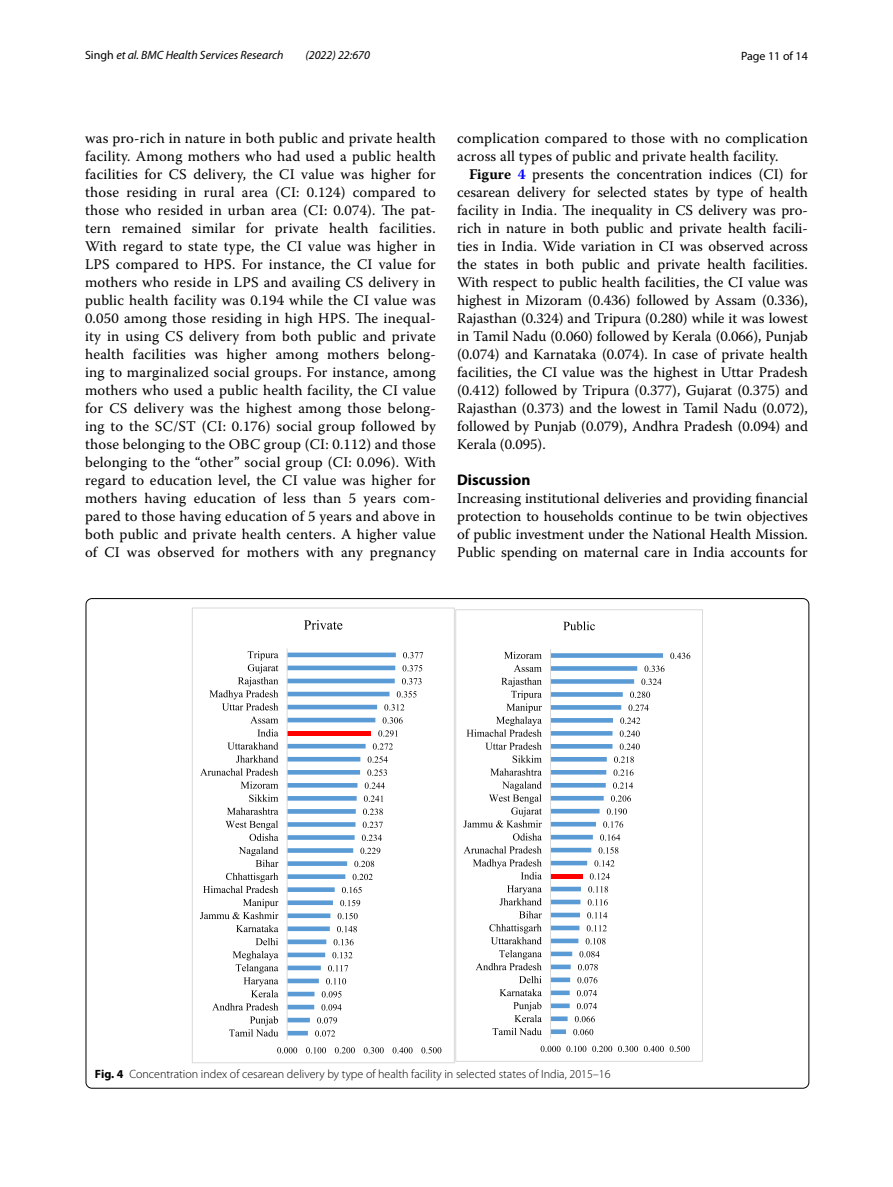
<style>
.page{position:relative;width:893px;height:1187px;background:#fff}
.page>*{position:absolute;margin:0;border:0;box-sizing:border-box;transform-origin:0 0}
.t1{font:700 15.45px "Myriad Pro";color:#000}
.t2{font:14.7px/18px "Warnock Pro";letter-spacing:.01em;color:#000;text-align:justify}
.t3{font:300 12px "Myriad Pro";color:#000}
.t4{font:italic 12px "Myriad Pro";color:#000}
.t5{font:12px "Myriad Pro";color:#000}
.s1{font-style:normal}
.s2{font-weight:700}
.s3{font-weight:700;color:#00f}
</style>
<div class="page">
<hr style="left:287px;top:648px;width:1px;height:391px;background:#d9d9d9">
<svg style="left:287px;top:652px;width:136px;height:384px"></svg>
<svg style="left:277px;top:1047px;width:20px;height:6px"></svg>
<svg style="left:306px;top:1047px;width:20px;height:6px"></svg>
<svg style="left:335px;top:1047px;width:20px;height:6px"></svg>
<svg style="left:364px;top:1047px;width:20px;height:6px"></svg>
<svg style="left:393px;top:1047px;width:20px;height:6px"></svg>
<svg style="left:421px;top:1047px;width:20px;height:6px"></svg>
<svg style="left:209px;top:651px;width:69px;height:59px"></svg>
<svg style="left:251px;top:716px;width:27px;height:7px"></svg>
<svg style="left:257px;top:729px;width:21px;height:7px"></svg>
<svg style="left:227px;top:742px;width:51px;height:7px"></svg>
<svg style="left:236px;top:755px;width:42px;height:7px"></svg>
<svg style="left:201px;top:768px;width:77px;height:7px"></svg>
<svg style="left:241px;top:781px;width:37px;height:7px"></svg>
<svg style="left:249px;top:794px;width:29px;height:7px"></svg>
<svg style="left:227px;top:807px;width:51px;height:7px"></svg>
<svg style="left:225px;top:820px;width:53px;height:20px"></svg>
<svg style="left:239px;top:846px;width:39px;height:20px"></svg>
<svg style="left:200px;top:872px;width:78px;height:125px"></svg>
<svg style="left:212px;top:1003px;width:66px;height:7px"></svg>
<svg style="left:229px;top:1016px;width:49px;height:20px"></svg>
<svg style="left:304px;top:620px;width:38px;height:9px"></svg>
<div style="left:192px;top:607px;width:263px;height:456px;border:1px solid #d9d9d9"></div>
<svg style="left:551px;top:653px;width:112px;height:380px"></svg>
<hr style="left:550px;top:649px;width:1px;height:389px;background:#d9d9d9">
<svg style="left:670px;top:652px;width:20px;height:7px"></svg>
<svg style="left:644px;top:665px;width:20px;height:7px"></svg>
<svg style="left:641px;top:678px;width:20px;height:7px"></svg>
<svg style="left:630px;top:691px;width:20px;height:6px"></svg>
<svg style="left:628px;top:704px;width:21px;height:6px"></svg>
<svg style="left:620px;top:717px;width:20px;height:6px"></svg>
<svg style="left:620px;top:730px;width:20px;height:6px"></svg>
<svg style="left:620px;top:743px;width:20px;height:6px"></svg>
<svg style="left:614px;top:756px;width:20px;height:6px"></svg>
<svg style="left:614px;top:769px;width:20px;height:6px"></svg>
<svg style="left:613px;top:782px;width:20px;height:6px"></svg>
<svg style="left:611px;top:795px;width:20px;height:6px"></svg>
<svg style="left:607px;top:808px;width:20px;height:6px"></svg>
<svg style="left:603px;top:821px;width:20px;height:6px"></svg>
<svg style="left:600px;top:834px;width:20px;height:6px"></svg>
<svg style="left:599px;top:847px;width:19px;height:6px"></svg>
<svg style="left:594px;top:860px;width:20px;height:6px"></svg>
<svg style="left:590px;top:873px;width:20px;height:6px"></svg>
<svg style="left:588px;top:886px;width:20px;height:6px"></svg>
<svg style="left:588px;top:899px;width:20px;height:6px"></svg>
<svg style="left:587px;top:912px;width:20px;height:6px"></svg>
<svg style="left:587px;top:925px;width:20px;height:6px"></svg>
<svg style="left:586px;top:938px;width:19px;height:6px"></svg>
<svg style="left:579px;top:951px;width:20px;height:6px"></svg>
<svg style="left:578px;top:963px;width:20px;height:7px"></svg>
<svg style="left:577px;top:976px;width:20px;height:7px"></svg>
<svg style="left:577px;top:989px;width:20px;height:7px"></svg>
<svg style="left:577px;top:1002px;width:20px;height:7px"></svg>
<svg style="left:575px;top:1015px;width:20px;height:7px"></svg>
<svg style="left:573px;top:1028px;width:20px;height:7px"></svg>
<svg style="left:541px;top:1045px;width:45px;height:6px"></svg>
<svg style="left:592px;top:1045px;width:20px;height:6px"></svg>
<svg style="left:618px;top:1045px;width:20px;height:6px"></svg>
<svg style="left:644px;top:1045px;width:20px;height:6px"></svg>
<svg style="left:670px;top:1045px;width:20px;height:6px"></svg>
<svg style="left:504px;top:651px;width:38px;height:20px"></svg>
<svg style="left:467px;top:677px;width:75px;height:59px"></svg>
<svg style="left:485px;top:742px;width:57px;height:7px"></svg>
<svg style="left:513px;top:755px;width:29px;height:7px"></svg>
<svg style="left:490px;top:768px;width:52px;height:7px"></svg>
<svg style="left:463px;top:781px;width:79px;height:46px"></svg>
<svg style="left:513px;top:833px;width:29px;height:7px"></svg>
<svg style="left:464px;top:846px;width:78px;height:7px"></svg>
<svg style="left:473px;top:859px;width:69px;height:20px"></svg>
<svg style="left:500px;top:885px;width:42px;height:20px"></svg>
<svg style="left:476px;top:911px;width:66px;height:124px"></svg>
<svg style="left:563px;top:621px;width:32px;height:9px"></svg>
<div style="left:455px;top:609px;width:248px;height:452px;border:1px solid #d9d9d9"></div>
<p class="t4" style="left:85px;top:48px;width:200px"><span class="s1">Singh</span> et al. BMC Health Services Research</p>
<p class="t4" style="left:305px;top:48px;width:66px">(2022) 22:670</p>
<p class="t5" style="left:741px;top:48px;width:68px">Page 11 of 14</p>
<p class="t2" style="left:85px;top:128px;width:352px">was pro-rich in nature in both public and private health facility. Among mothers who had used a public health facilities for CS delivery, the CI value was higher for those residing in rural area (CI: 0.124) compared to those who resided in urban area (CI: 0.074). The pat&shy;tern remained similar for private health facilities.<br>With regard to state type, the CI value was higher in LPS compared to HPS. For instance, the CI value for mothers who reside in LPS and availing CS delivery in public health facility was 0.194 while the CI value was 0.050 among those residing in high HPS. The inequal&shy;ity in using CS delivery from both public and private health facilities was higher among mothers belong&shy;ing to marginalized social groups. For instance, among mothers who used a public health facility, the CI value for CS delivery was the highest among those belong&shy;ing to the SC/ST (CI: 0.176) social group followed by those belonging to the OBC group (CI: 0.112) and those belonging to the “other” social group (CI: 0.096). With regard to education level, the CI value was higher for mothers having education of less than 5 years com&shy;pared to those having education of 5 years and above in both public and private health centers. A higher value of CI was observed for mothers with any pregnancy</p>
<p class="t2" style="left:457px;top:128px;width:352px">complication compared to those with no complication across all types of public and private health facility.</p>
<p class="t2" style="left:457px;top:164px;width:352px;text-indent:12px"><span class="s2">Figure</span> <span class="s3">4</span> presents the concentration indices (CI) for cesarean delivery for selected states by type of health facility in India. The inequality in CS delivery was pro&shy;rich in nature in both public and private health facili&shy;ties in India. Wide variation in CI was observed across the states in both public and private health facilities.<br>With respect to public health facilities, the CI value was highest in Mizoram (0.436) followed by Assam (0.336), Rajasthan (0.324) and Tripura (0.280) while it was lowest in Tamil Nadu (0.060) followed by Kerala (0.066), Punjab (0.074) and Karnataka (0.074). In case of private health facilities, the CI value was the highest in Uttar Pradesh (0.412) followed by Tripura (0.377), Gujarat (0.375) and Rajasthan (0.373) and the lowest in Tamil Nadu (0.072), followed by Punjab (0.079), Andhra Pradesh (0.094) and Kerala (0.095).</p>
<p class="t1" style="left:457px;top:469px;width:75px">Discussion</p>
<p class="t2" style="left:457px;top:488px;width:352px">Increasing institutional deliveries and providing financial protection to households continue to be twin objectives of public investment under the National Health Mission.<br>Public spending on maternal care in India accounts for</p>
<p class="t3" style="left:95px;top:1067px;width:517px"><span class="s2">Fig. 4</span> Concentration index of cesarean delivery by type of health facility in selected states of India, 2015–16</p>
</div>
